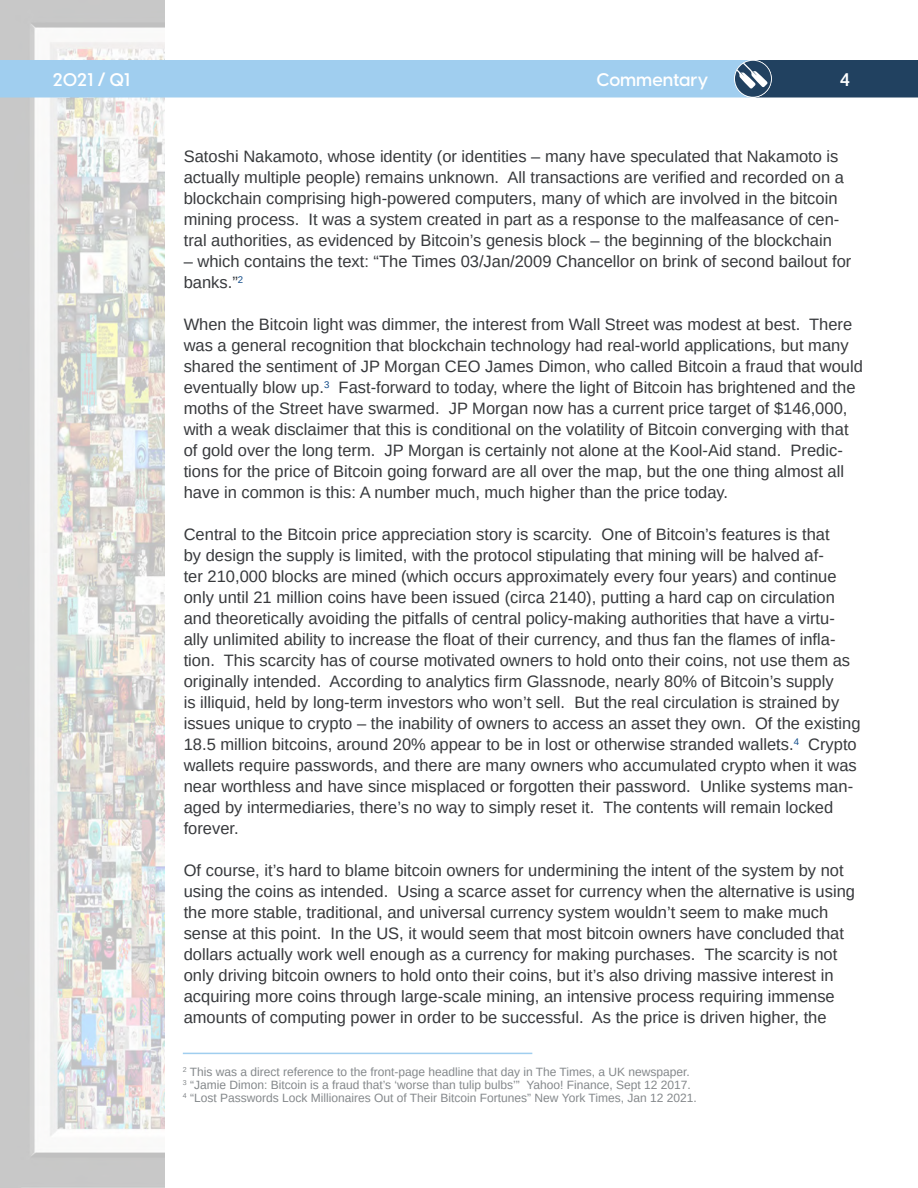
<style>
.page{position:relative;width:918px;height:1188px;background:#fff}
.page>*{position:absolute;margin:0;border:0;box-sizing:border-box;transform-origin:0 0}
.t1{font:600 18px "Visby CF";color:#fff}
.t2{font:16.5px/21px "Arimo";color:#37393c}
.t3{font:12px "Arimo";color:#84888b}
</style>
<div class="page">
<img style="left:0;top:0;width:165px;height:1188px">
<svg style="left:1px;top:60px;width:917px;height:38px;background:#8ab5d5"></svg>
<hr style="left:183px;top:1053px;width:349px;height:1px;background:#a0ceef">
<hr style="left:0;top:60px;width:1px;height:38px;background:#a0ceef">
<p class="t1" style="left:53px;top:68px;width:79px">2021 / Q1</p>
<p class="t1" style="left:597px;top:68px;width:113px">Commentary</p>
<p class="t1" style="left:840px;top:68px;width:12px">4</p>
<p class="t2" style="left:184px;top:146px;width:662px">Satoshi Nakamoto, whose identity (or identities – many have speculated that Nakamoto is actually multiple people) remains unknown. All transactions are verified and recorded on a blockchain comprising high-powered computers, many of which are involved in the bitcoin mining process. It was a system created in part as a response to the malfeasance of cen&shy;tral authorities, as evidenced by Bitcoin’s genesis block – the beginning of the blockchain</p>
<p class="t2" style="left:184px;top:251px;width:669px">– which contains the text: “The Times 03/Jan/2009 Chancellor on brink of second bailout for banks.”<sup>2</sup></p>
<p class="t2" style="left:184px;top:314px;width:681px">When the Bitcoin light was dimmer, the interest from Wall Street was modest at best. There was a general recognition that blockchain technology had real-world applications, but many shared the sentiment of JP Morgan CEO James Dimon, who called Bitcoin a fraud that would eventually blow up.<sup>3</sup> Fast-forward to today, where the light of Bitcoin has brightened and the moths of the Street have swarmed. JP Morgan now has a current price target of $146,000, with a weak disclaimer that this is conditional on the volatility of Bitcoin converging with that of gold over the long term. JP Morgan is certainly not alone at the Kool-Aid stand. Predic&shy;tions for the price of Bitcoin going forward are all over the map, but the one thing almost all have in common is this: A number much, much higher than the price today.</p>
<p class="t2" style="left:184px;top:524px;width:678px">Central to the Bitcoin price appreciation story is scarcity. One of Bitcoin’s features is that<br>by design the supply is limited, with the protocol stipulating that mining will be halved af-<br>ter 210,000 blocks are mined (which occurs approximately every four years) and continue only until 21 million coins have been issued (circa 2140), putting a hard cap on circulation and theoretically avoiding the pitfalls of central policy-making authorities that have a virtu&shy;ally unlimited ability to increase the float of their currency, and thus fan the flames of infla&shy;tion. This scarcity has of course motivated owners to hold onto their coins, not use them as originally intended. According to analytics firm Glassnode, nearly 80% of Bitcoin’s supply<br>is illiquid, held by long-term investors who won’t sell. But the real circulation is strained by issues unique to crypto – the inability of owners to access an asset they own. Of the existing 18.5 million bitcoins, around 20% appear to be in lost or otherwise stranded wallets.<sup>4</sup> Crypto wallets require passwords, and there are many owners who accumulated crypto when it was near worthless and have since misplaced or forgotten their password. Unlike systems man&shy;aged by intermediaries, there’s no way to simply reset it. The contents will remain locked forever.</p>
<p class="t2" style="left:184px;top:860px;width:673px">Of course, it’s hard to blame bitcoin owners for undermining the intent of the system by not using the coins as intended. Using a scarce asset for currency when the alternative is using the more stable, traditional, and universal currency system wouldn’t seem to make much sense at this point. In the US, it would seem that most bitcoin owners have concluded that dollars actually work well enough as a currency for making purchases. The scarcity is not only driving bitcoin owners to hold onto their coins, but it’s also driving massive interest in acquiring more coins through large-scale mining, an intensive process requiring immense amounts of computing power in order to be successful. As the price is driven higher, the</p>
<p class="t3" style="left:183px;top:1065px;width:509px"><sup>2</sup> This was a direct reference to the front-page headline that day in The Times, a UK newspaper.</p>
<p class="t3" style="left:183px;top:1077px;width:510px"><sup>3</sup> “Jamie Dimon: Bitcoin is a fraud that’s ‘worse than tulip bulbs’” Yahoo! Finance, Sept 12 2017.</p>
<p class="t3" style="left:183px;top:1090px;width:515px"><sup>4</sup> “Lost Passwords Lock Millionaires Out of Their Bitcoin Fortunes” New York Times, Jan 12 2021.</p>
</div>
